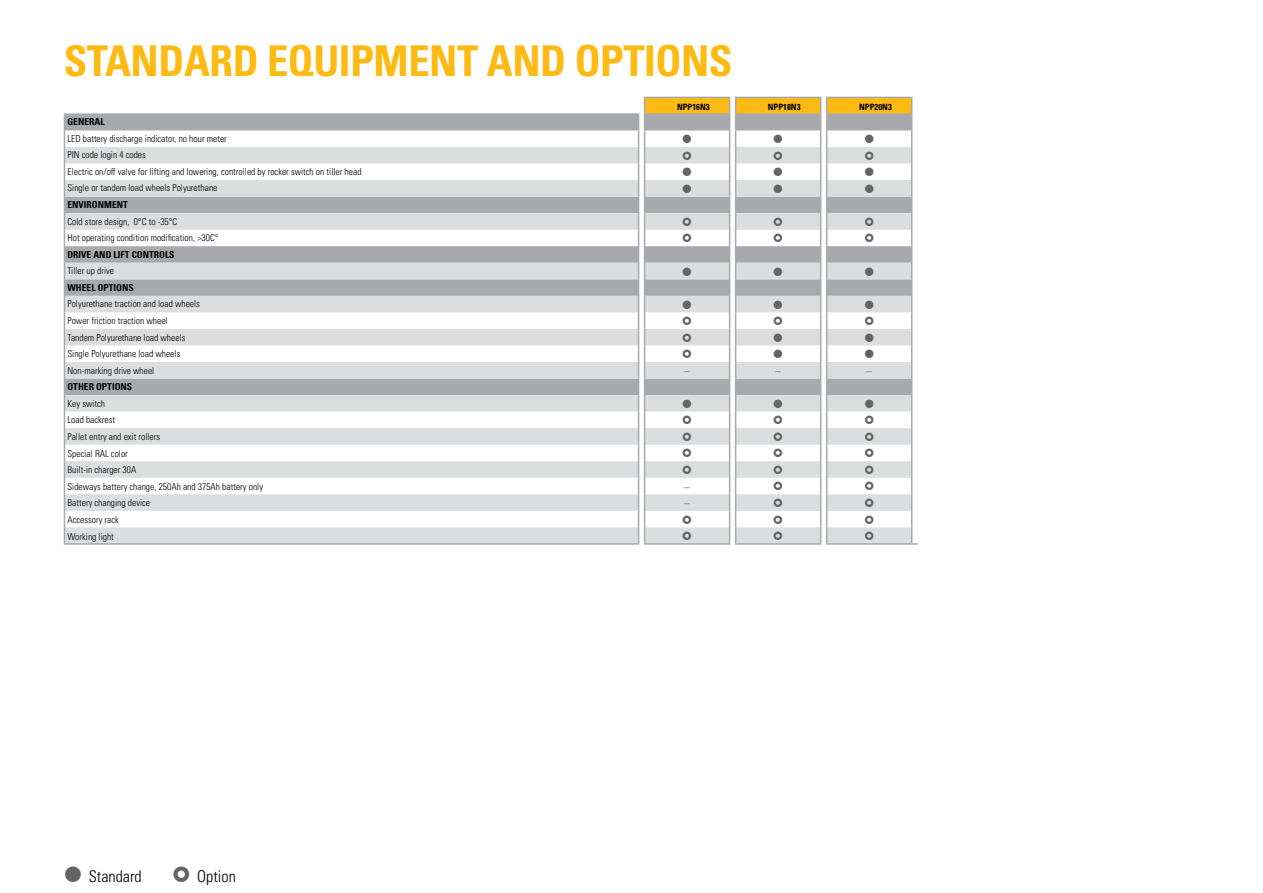
<style>
.page{position:relative;width:1263px;height:893px;background:#fff}
.page>*{position:absolute;margin:0;border:0;box-sizing:border-box;transform-origin:0 0}
.t1{font:42.45px "Univers LTCYR 67 Bold Cond";letter-spacing:-.01em;color:#fdba12}
.t2{font:16.2px "Univers LTCYR 47 Light Cond";color:#000}
.t3{font:11.7px/16.5px "Univers LTCYR 47 Light Cond";color:#636466}
.t4{font:9.6px/16.5px "Univers LTCYR 47 Light Cond";color:#000}
.t5{font:9.6px "Univers LTCYR 67 Bold Cond";color:#000}
.t6{font:8.7px "Univers LTCYR 67 Bold Cond";color:#000}
</style>
<div class="page">
<svg style="left:64px;top:97px;width:854px;height:448px"></svg>
<h1 class="t1" style="left:64px;top:35px;width:670px">STANDARD EQUIPMENT AND OPTIONS</h1>
<p class="t6" style="left:677px;top:101px;width:34px">NPP16N3</p>
<p class="t6" style="left:768px;top:101px;width:34px">NPP18N3</p>
<p class="t6" style="left:859px;top:101px;width:34px">NPP20N3</p>
<p class="t5" style="left:67px;top:116px;width:39px">GENERAL</p>
<p class="t4" style="left:67px;top:130px;width:296px">LED battery discharge indicator, no hour meter<br>PIN code login 4 codes<br>Electric on/off valve for lifting and lowering, controlled by rocker switch on tiller head Single or tandem load wheels Polyurethane</p>
<p class="t5" style="left:67px;top:199px;width:62px">ENVIRONMENT</p>
<p class="t4" style="left:67px;top:212px;width:153px">Cold store design, 0°C to -35°C<br>Hot operating condition modification, &gt;30C°</p>
<p class="t5" style="left:67px;top:248px;width:109px">DRIVE AND LIFT CONTROLS</p>
<p class="t4" style="left:67px;top:262px;width:48px">Tiller up drive</p>
<p class="t5" style="left:67px;top:282px;width:68px">WHEEL OPTIONS</p>
<p class="t4" style="left:67px;top:295px;width:134px">Polyurethane traction and load wheels<br>Power friction traction wheel<br>Tandem Polyurethane load wheels<br>Single Polyurethane load wheels<br>Non-marking drive wheel</p>
<p class="t5" style="left:67px;top:381px;width:66px">OTHER OPTIONS</p>
<p class="t4" style="left:67px;top:395px;width:197px">Key switch<br>Load backrest<br>Pallet entry and exit rollers<br>Special RAL color<br>Built-in charger 30A<br>Sideways battery change, 250Ah and 375Ah battery only<br>Battery changing device<br>Accessory rack<br>Working light</p>
<p class="t3" style="left:684px;top:362px;width:7px">–</p>
<p class="t3" style="left:775px;top:362px;width:7px">–</p>
<p class="t3" style="left:866px;top:362px;width:7px">–</p>
<p class="t3" style="left:684px;top:478px;width:7px">– –</p>
<h2 class="t2" style="left:89px;top:865px;width:54px">Standard</h2>
<h2 class="t2" style="left:197px;top:865px;width:40px">Option</h2>
</div>
